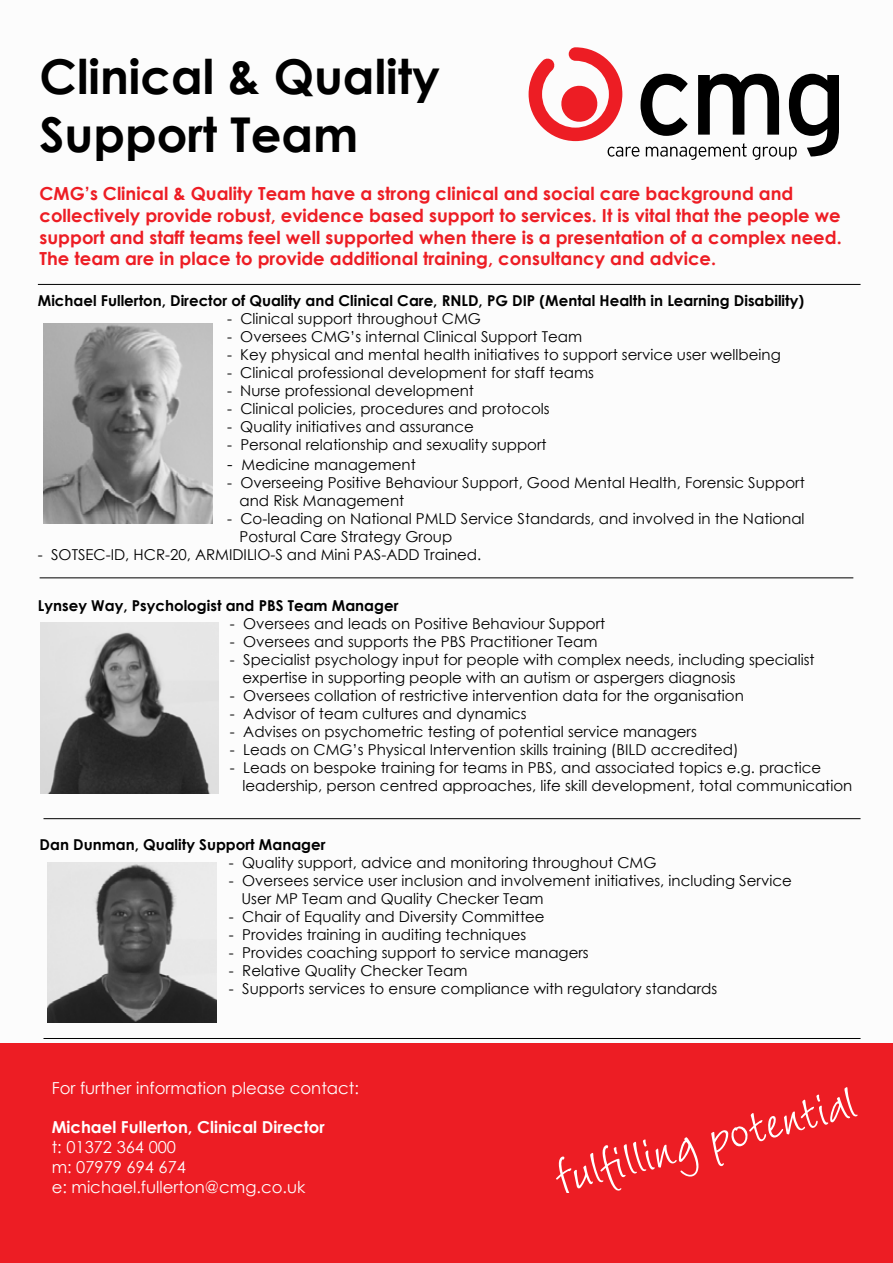
<style>
.page{position:relative;width:893px;height:1263px;background:#fff}
.page>*{position:absolute;margin:0;border:0;box-sizing:border-box;transform-origin:0 0}
.t1{font:700 48px/57.6px "Century Gothic";color:#000}
.t2{font:700 18px/21.6px "Century Gothic";color:#ed1d24}
.t3{font:16.5px/19.8px "Century Gothic";color:#fff}
.t4{font:700 16.5px "Century Gothic";color:#fff}
.t5{font:15px/18px "Century Gothic";color:#000}
.t6{font:700 15px "Century Gothic";color:#000}
.s1{font-size:16.5px}
</style>
<div class="page">
<div style="left:0;top:1043px;width:893px;height:220px;background:#ed1d24"></div>
<svg style="left:529px;top:47px;width:310px;height:113px"></svg>
<svg style="left:556px;top:1137px;width:143px;height:56px"></svg>
<svg style="left:711px;top:1087px;width:147px;height:79px"></svg>
<img style="left:44px;top:324px;width:168px;height:199px">
<hr style="left:38px;top:284px;width:822px;height:1px;background:#000">
<hr style="left:40px;top:577px;width:813px;height:1px;background:#000">
<hr style="left:44px;top:818px;width:816px;height:1px;background:#000">
<img style="left:40px;top:622px;width:178px;height:172px">
<hr style="left:44px;top:1038px;width:816px;height:1px;background:#000">
<img style="left:48px;top:862px;width:169px;height:160px">
<h1 class="t1" style="left:40px;top:46px;width:402px">Clinical &amp; Quality<br>Support Team</h1>
<p class="t2" style="left:40px;top:182px;width:804px">CMG’s Clinical &amp; Quality Team have a strong clinical and social care background and collectively provide robust, evidence based support to services. It is vital that the people we support and staff teams feel well supported when there is a presentation of a complex need.<br>The team are in place to provide additional training, consultancy and advice.</p>
<p class="t6" style="left:38px;top:289px;width:768px">Michael Fullerton, Director of Quality and Clinical Care, RNLD, PG DIP (Mental Health in Learning Disability)</p>
<p class="t5" style="left:227px;top:310px;width:255px">- Clinical support throughout CMG</p>
<p class="t5" style="left:227px;top:328px;width:357px">- Oversees CMG’s internal Clinical Support Team</p>
<p class="t5" style="left:227px;top:346px;width:555px">- Key physical and mental health initiatives to support service user wellbeing</p>
<p class="t5" style="left:227px;top:364px;width:369px">- Clinical professional development for staff teams</p>
<p class="t5" style="left:227px;top:382px;width:248px">- Nurse professional development</p>
<p class="t5" style="left:227px;top:400px;width:324px">- Clinical policies, procedures and protocols</p>
<p class="t5" style="left:227px;top:418px;width:248px">- Quality initiatives and assurance</p>
<p class="t5" style="left:227px;top:436px;width:321px">- Personal relationship and sexuality support</p>
<p class="t5" style="left:227px;top:455px;width:190px"><span class="s1">-</span> Medicine management</p>
<p class="t5" style="left:239px;top:473px;width:567px;text-indent:-12px">- Overseeing Positive Behaviour Support, Good Mental Health, Forensic Support and Risk Management</p>
<p class="t5" style="left:239px;top:509px;width:567px;text-indent:-12px">- Co-leading on National PMLD Service Standards, and involved in the National<br>Postural Care Strategy Group</p>
<p class="t5" style="left:38px;top:545px;width:445px">- SOTSEC-ID, HCR-20, ARMIDILIO-S and Mini PAS-ADD Trained.</p>
<p class="t6" style="left:38px;top:594px;width:362px">Lynsey Way, Psychologist and PBS Team Manager</p>
<p class="t5" style="left:230px;top:614px;width:377px">- Oversees and leads on Positive Behaviour Support</p>
<p class="t5" style="left:230px;top:632px;width:369px">- Oversees and supports the PBS Practitioner Team</p>
<p class="t5" style="left:242px;top:650px;width:574px;text-indent:-12px">- Specialist psychology input for people with complex needs, including specialist expertise in supporting people with an autism or aspergers diagnosis</p>
<p class="t5" style="left:230px;top:686px;width:515px">- Oversees collation of restrictive intervention data for the organisation</p>
<p class="t5" style="left:230px;top:704px;width:298px">- Advisor of team cultures and dynamics</p>
<p class="t5" style="left:230px;top:722px;width:468px">- Advises on psychometric testing of potential service managers</p>
<p class="t5" style="left:230px;top:740px;width:510px">- Leads on CMG’s Physical Intervention skills training (BILD accredited)</p>
<p class="t5" style="left:242px;top:758px;width:611px;text-indent:-12px">- Leads on bespoke training for teams in PBS, and associated topics e.g. practice leadership, person centred approaches, life skill development, total communication</p>
<p class="t6" style="left:40px;top:833px;width:287px">Dan Dunman, Quality Support Manager</p>
<p class="t5" style="left:229px;top:853px;width:429px">- Quality support, advice and monitoring throughout CMG</p>
<p class="t5" style="left:241px;top:871px;width:552px;text-indent:-12px">- Oversees service user inclusion and involvement initiatives, including Service<br>User MP Team and Quality Checker Team</p>
<p class="t5" style="left:229px;top:907px;width:317px">- Chair of Equality and Diversity Committee</p>
<p class="t5" style="left:229px;top:925px;width:299px">- Provides training in auditing techniques</p>
<p class="t5" style="left:229px;top:943px;width:361px">- Provides coaching support to service managers</p>
<p class="t5" style="left:229px;top:961px;width:240px">- Relative Quality Checker Team</p>
<p class="t5" style="left:229px;top:979px;width:490px">- Supports services to ensure compliance with regulatory standards</p>
<p class="t3" style="left:52px;top:1078px;width:309px">For further information please contact:</p>
<p class="t4" style="left:52px;top:1115px;width:274px">Michael Fullerton, Clinical Director</p>
<p class="t3" style="left:52px;top:1137px;width:255px">t: 01372 364 000<br>m: 07979 694 674<br>e: michael.fullerton@cmg.co.uk</p>
</div>
